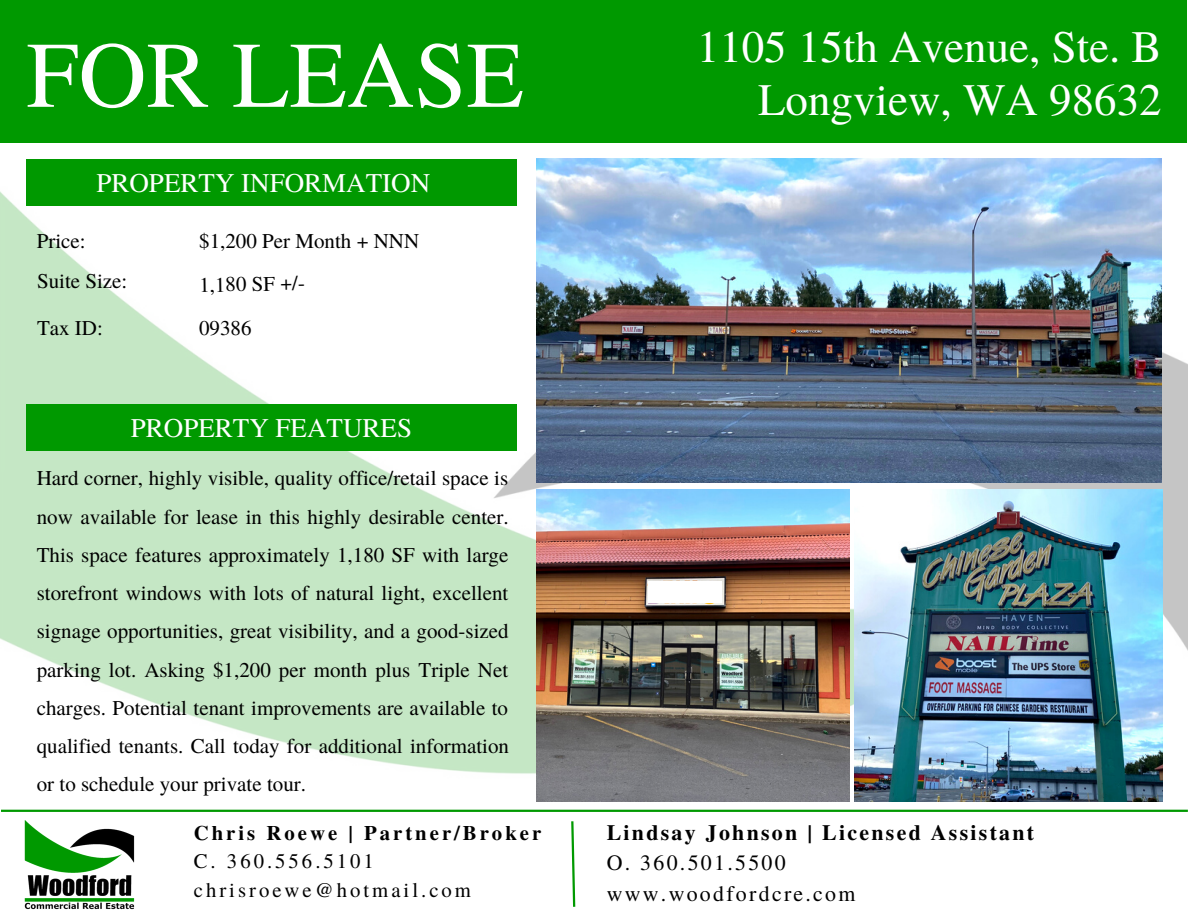
<style>
.page{position:relative;width:1188px;height:918px;background:#fff}
.page>*{position:absolute;margin:0;border:0;box-sizing:border-box;transform-origin:0 0}
.t1{font:93.75px "Te X Gyre Termes";color:#fff}
.t2{font:45px/52.9px "Te X Gyre Termes";color:#fff;text-align:right}
.t3{font:27px "Te X Gyre Termes";color:#fff}
.t4{font:21.9px/30.3px "Te X Gyre Termes";letter-spacing:.105em;color:#000}
.t5{font:700 21.9px "Te X Gyre Termes";letter-spacing:.105em;color:#000}
.t6{font:21px/38.2px "Te X Gyre Termes";color:#000;text-align:justify}
.t7{font:20.7px/28.5px "Te X Gyre Termes";letter-spacing:.145em;color:#000}
.t8{font:700 20.7px "Te X Gyre Termes";letter-spacing:.145em;color:#000}
</style>
<div class="page">
<img style="left:0;top:158px;width:1188px;height:626px">
<img style="left:536px;top:159px;width:626px;height:324px">
<div style="left:0;top:0;width:1187px;height:143px;background:#090"></div>
<div style="left:27px;top:159px;width:489px;height:46px;background:#090"></div>
<div style="left:27px;top:404px;width:489px;height:46px;background:#090"></div>
<hr style="left:1px;top:810px;width:1187px;height:2px;background:#090">
<img style="left:536px;top:489px;width:313px;height:312px">
<img style="left:855px;top:489px;width:307px;height:312px">
<div style="left:648px;top:582px;width:73px;height:21px;background:#fff"></div>
<img style="left:24px;top:820px;width:111px;height:90px">
<svg style="left:571px;top:821px;width:5px;height:86px"></svg>
<h1 class="t1" style="left:27px;top:8px;width:499px">FOR LEASE</h1>
<p class="t3" style="left:96px;top:164px;width:335px">PROPERTY INFORMATION</p>
<p class="t6" style="left:37px;top:220px;width:92px;line-height:40.2px">Price:<br>Suite Size:</p>
<p class="t6" style="left:37px;top:308px;width:67px">Tax ID:</p>
<p class="t6" style="left:199px;top:221px;width:221px">$1,200 Per Month + NNN</p>
<p class="t6" style="left:199px;top:265px;width:107px;rotate:-1deg">1,180 SF +/-</p>
<p class="t6" style="left:199px;top:308px;width:54px">09386</p>
<p class="t3" style="left:131px;top:408px;width:283px">PROPERTY FEATURES</p>
<p class="t6" style="left:37px;top:458px;width:474px">Hard corner, highly visible, quality office/retail space is now available for lease in this highly desirable center.<br>This space features approximately 1,180 SF with large storefront windows with lots of natural light, excellent signage opportunities, great visibility, and a good-sized parking lot. Asking $1,200 per month plus Triple Net charges. Potential tenant improvements are available to qualified tenants. Call today for additional information or to schedule your private tour.</p>
<p class="t8" style="left:194px;top:817px;width:349px">Chris Roewe | Partner/Broker</p>
<p class="t7" style="left:194px;top:846px;width:279px">C. 360.556.5101 chrisroewe@hotmail.com</p>
<h2 class="t2" style="left:697px;top:18px;width:466px">1105 15th Avenue, Ste. B<br>Longview, WA 98632</h2>
<p class="t5" style="left:607px;top:816px;width:429px">Lindsay Johnson | Licensed Assistant</p>
<p class="t4" style="left:607px;top:847px;width:250px">O. 360.501.5500 www.woodfordcre.com</p>
</div>
